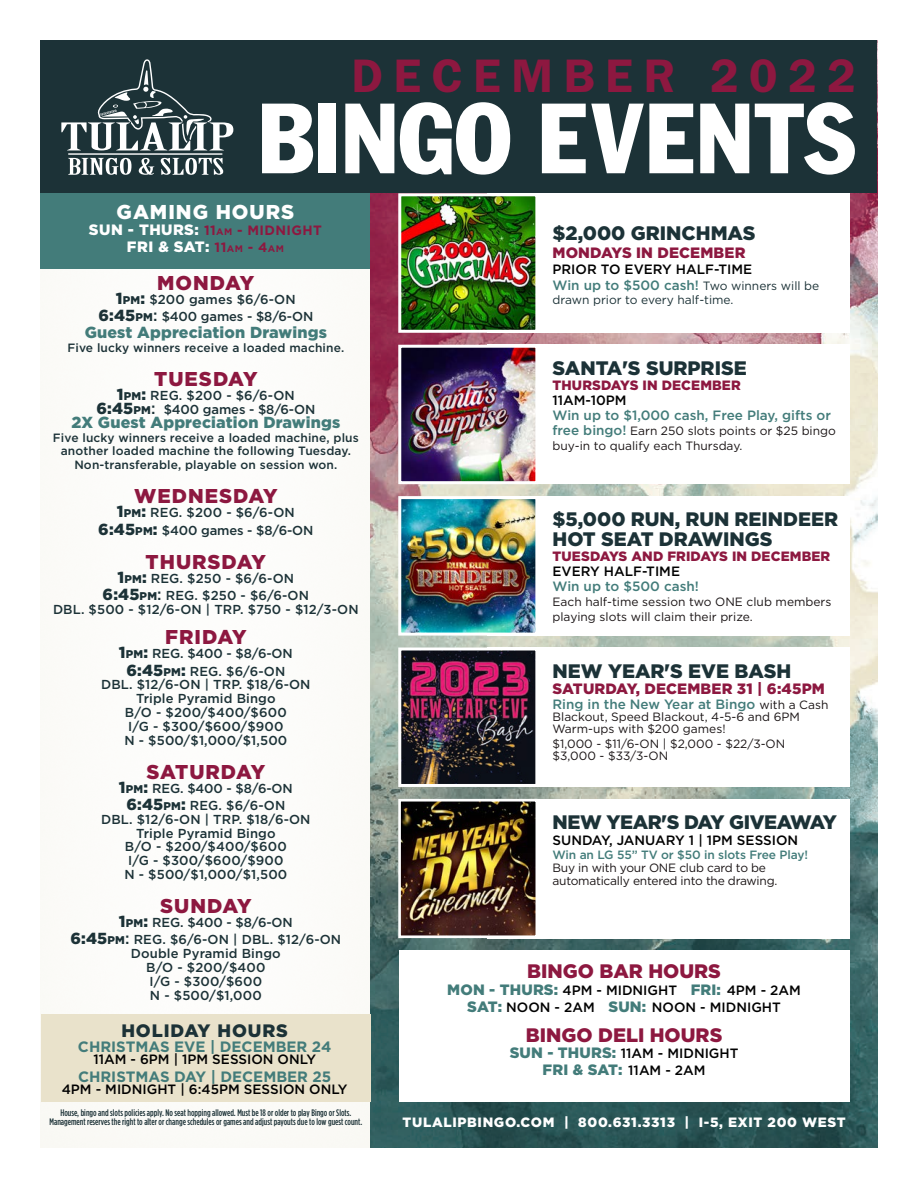
<style>
.page{position:relative;width:918px;height:1188px;background:#fff}
.page>*{position:absolute;margin:0;border:0;box-sizing:border-box;transform-origin:0 0}
.t1{font:condensed 97.8px "Franklin Gothic Std";letter-spacing:.02em;color:#fff}
.t2{font:600 47.25px "ITC Franklin Gothic Std";letter-spacing:.225em;color:#8d1840}
.t3{font:900 20.1px "Gotham";letter-spacing:.05em;color:#fff}
.t4{font:900 19.95px "Gotham";letter-spacing:.05em;color:#8d1840}
.promo_name{font:900 19.5px/19.4px "Gotham";color:#1c3237}
.t5{font:900 19.5px "Gotham";color:#8d1840}
.promo_name-2{font:900 19.5px "Gotham";letter-spacing:-.02em;color:#1c3237}
.t6{font:900 18px "Gotham";letter-spacing:.05em;color:#1c3237}
.t7{font:900 16.05px "Gotham";letter-spacing:.01em;color:#437c7a}
.t8{font:700 15px "Gotham";color:#437c7a}
.promo_date{font:900 15px "Gotham";letter-spacing:.01em;color:#8d1840}
.t9{font:900 15px "Gotham";color:#437c7a}
.t10{font:900 15px "Gotham";letter-spacing:.02em;color:#fff}
.promo_date-2{font:500 13.5px/17.2px "Gotham";color:#000;text-align:center}
.promo_bold_text{font:500 13.5px/15px "Gotham";color:#437c7a}
.t11{font:900 13.5px/15px "Gotham";letter-spacing:.01em;color:#8d1840}
.t12{font:900 13.5px "Gotham";letter-spacing:.05em;color:#fff}
.t13{font:700 13.5px "Gotham";letter-spacing:.03em;color:#8d1840}
.t14{font:500 13.05px/13.8px "Gotham";letter-spacing:.01em;color:#1c3237;text-align:center}
.t15{font:500 13.05px/13.8px "Gotham";letter-spacing:-.01em;color:#1c3237;text-align:center}
.t16{font:12px/15px "Gotham";color:#1a1415}
.t17{font:500 12px/13.8px "Gotham";letter-spacing:.01em;color:#1c3237;text-align:center}
.t18{font:12px/13.4px "Gotham";letter-spacing:-.02em;color:#1a1415}
.promo_bold_text-2{font:12px "Gotham";color:#1c3237}
.t19{font:500 9.45px/9px "Gotham Condensed";color:#1c3237;text-align:center}
.s1{font-weight:900;font-size:15px;color:#fff}
.s2{font-size:9.45px}
.s3{font-weight:700;font-size:13.5px;color:#8d1840}
.s4{font-weight:700;font-size:9.45px;color:#8d1840}
.s5{font-weight:900;font-size:16.05px}
.s6{font-weight:900;font-size:11.25px}
.s7{font-size:16.05px}
.s8{font-weight:400;font-size:12px;color:#1c3237}
.s9{font-weight:900;color:#8d1840}
.s10{color:#000}
.s11{font-weight:500;font-size:13.5px;color:#437c7a}
.s12{font-weight:500;color:#000}
.s13{font-weight:500;color:#437c7a}
.s14{font-weight:400;font-size:12px;color:#1a1415}
.s15{font-weight:900;font-size:15px;color:#437c7a}
.s16{font-weight:500;font-size:13.5px;color:#000}
</style>
<div class="page">
<img style="left:372px;top:40px;width:506px;height:1108px">
<div style="left:40px;top:40px;width:837px;height:153px;background:#1c3237"></div>
<div style="left:487px;top:799px;width:363px;height:139px;background:#fff"></div>
<img style="left:402px;top:803px;width:132px;height:131px">
<div style="left:398px;top:799px;width:140px;height:139px;border:3px solid #fff"></div>
<div style="left:399px;top:950px;width:450px;height:152px;background:#fff"></div>
<div style="left:40px;top:193px;width:330px;height:76px;background:#437c7a"></div>
<div style="left:487px;top:345px;width:363px;height:139px;background:#fff"></div>
<img style="left:397px;top:343px;width:143px;height:143px">
<div style="left:487px;top:496px;width:363px;height:140px;background:#fff"></div>
<img style="left:397px;top:495px;width:143px;height:142px">
<div style="left:487px;top:193px;width:363px;height:140px;background:#fff"></div>
<img style="left:397px;top:193px;width:143px;height:141px">
<div style="left:487px;top:648px;width:363px;height:139px;background:#fff"></div>
<img style="left:397px;top:646px;width:143px;height:142px">
<svg style="left:61px;top:59px;width:172px;height:116px"></svg>
<div style="left:41px;top:1014px;width:329px;height:87px;background:#e9e2cb"></div>
<p class="t2" style="left:352px;top:48px;width:505px">DECEMBER 2022</p>
<p class="t1" style="left:258px;top:79px;width:600px">BINGO EVENTS</p>
<p class="t3" style="left:117px;top:200px;width:179px">GAMING HOURS</p>
<p class="t13" style="left:89px;top:222px;width:234px"><span class="s1">SUN - THURS:</span> 11<span class="s2">AM</span> - M IDNIGHT</p>
<p class="t10" style="left:127px;top:238px;width:158px">FRI &amp; SAT: <span class="s3">11</span><span class="s4">AM</span> <span class="s3">- 4</span><span class="s4">AM</span></p>
<p class="t4" style="left:157px;top:271px;width:99px">MONDAY</p>
<p class="t14" style="left:116px;top:292px;width:181px"><span class="s5">1</span><span class="s6">PM</span><span class="s5">:</span> $200 games $6/6-ON</p>
<p class="t15" style="left:98px;top:309px;width:216px"><span class="s5">6:45</span><span class="s6">PM</span><span class="s7">:</span> $400 games - $8/6-ON</p>
<p class="t7" style="left:85px;top:323px;width:244px">Guest Appreciation Drawings</p>
<p class="t17" style="left:67px;top:341px;width:278px">Five lucky winners receive a loaded machine.</p>
<p class="t4" style="left:154px;top:368px;width:105px">TUESDAY</p>
<p class="t15" style="left:96px;top:388px;width:220px"><span class="s5">1</span><span class="s6">PM</span><span class="s5">:</span> REG. $200 - $6/6-ON<br><span class="s5">6:45</span><span class="s6">PM</span><span class="s7">:</span> $400 games - $8/6-ON</p>
<p class="t7" style="left:71px;top:413px;width:270px">2X Guest Appreciation Drawings</p>
<p class="t17" style="left:53px;top:430px;width:307px">Five lucky winners receive a loaded machine, plus another loaded machine the following Tuesday.<br>Non-transferable, playable on session won.</p>
<p class="t4" style="left:134px;top:485px;width:145px">WEDNESDAY</p>
<p class="t14" style="left:117px;top:505px;width:179px"><span class="s5">1</span><span class="s6">PM</span><span class="s5">:</span> REG. $200 - $6/6-ON</p>
<p class="t15" style="left:98px;top:523px;width:217px"><span class="s5">6:45</span><span class="s6">PM</span><span class="s5">:</span> $400 games - $8/6-ON</p>
<p class="t4" style="left:146px;top:550px;width:122px">THURSDAY</p>
<p class="t14" style="left:118px;top:571px;width:178px"><span class="s5">1</span><span class="s6">PM</span><span class="s5">:</span> REG. $250 - $6/6-ON</p>
<p class="t14" style="left:53px;top:588px;width:307px"><span class="s5">6:45</span><span class="s6">PM</span><span class="s7">:</span> REG. $250 - $6/6-ON<br>DBL. $500 - $12/6-ON | TRP. $750 - $12/3-ON</p>
<p class="t4" style="left:165px;top:626px;width:83px">FRIDAY</p>
<p class="t14" style="left:119px;top:646px;width:175px"><span class="s5">1</span><span class="s6">PM</span><span class="s5">:</span> REG. $400 - $8/6-ON</p>
<p class="t14" style="left:101px;top:664px;width:211px"><span class="s5">6:45</span><span class="s6">PM</span><span class="s5">:</span> REG. $6/6-ON<br>DBL. $12/6-ON | TRP. $18/6-ON<br>Triple Pyramid Bingo<br>B/O - $200/$400/$600<br>I/G - $300/$600/$900<br>N - $500/$1,000/$1,500</p>
<p class="t4" style="left:146px;top:760px;width:121px">SATURDAY</p>
<p class="t14" style="left:119px;top:781px;width:175px"><span class="s5">1</span><span class="s6">PM</span><span class="s5">:</span> REG. $400 - $8/6-ON</p>
<p class="t14" style="left:101px;top:798px;width:211px"><span class="s5">6:45</span><span class="s6">PM</span><span class="s5">:</span> REG. $6/6-ON<br>DBL. $12/6-ON | TRP. $18/6-ON<br>Triple Pyramid Bingo<br>B/O - $200/$400/$600<br>I/G - $300/$600/$900<br>N - $500/$1,000/$1,500</p>
<p class="t4" style="left:160px;top:895px;width:93px">SUNDAY</p>
<p class="t14" style="left:119px;top:915px;width:175px"><span class="s5">1</span><span class="s6">PM</span><span class="s5">:</span> REG. $400 - $8/6-ON</p>
<p class="t14" style="left:70px;top:933px;width:272px"><span class="s5">6:45</span><span class="s6">PM</span><span class="s7">:</span> REG. $6/6-ON | DBL. $12/6-ON<br>Double Pyramid Bingo<br>B/O - $200/$400<br>I/G - $300/$600<br>N - $500/$1,000</p>
<p class="t6" style="left:121px;top:1020px;width:168px">HOLIDAY HOURS</p>
<p class="t8" style="left:78px;top:1036px;width:255px">CHRISTMAS EVE | DECEMBER 24</p>
<p class="promo_date-2" style="left:93px;top:1050px;width:224px">11AM - 6PM | 1PM SESSION ONLY</p>
<p class="t8" style="left:78px;top:1067px;width:255px">CHRISTMAS DAY | DECEMBER 25</p>
<p class="promo_date-2" style="left:62px;top:1080px;width:287px">4PM - MIDNIGHT | 6:45PM SESSION ONLY</p>
<p class="t19" style="left:50px;top:1108px;width:314px">House, bingo and slots policies apply. No seat hopping allowed. Must be 18 or older to play Bingo or Slots.<br>Management reserves the right to alter or change schedules or games and adjust payouts due to low guest count.</p>
<p class="promo_name" style="left:553px;top:223px;width:205px">$2,000 GRINCHMAS</p>
<p class="promo_date" style="left:553px;top:244px;width:194px">MONDAYS IN DECEMBER</p>
<p class="promo_date-2" style="left:553px;top:260px;width:201px">PRIOR TO EVERY HALF-TIME</p>
<p class="promo_bold_text" style="left:553px;top:277px;width:268px">Win up to $500 cash! <span class="s8">Two winners will be</span></p>
<p class="promo_bold_text-2" style="left:553px;top:293px;width:183px">drawn prior to every half-time.</p>
<p class="promo_name" style="left:553px;top:358px;width:196px">SANTA'S SURPRISE</p>
<p class="promo_bold_text" style="left:553px;top:377px;width:280px"><span class="s9">THURSDAYS IN DECEMBER<br></span><span class="s10">11AM-10PM<br></span>Win up to $1,000 cash, Free Play, gifts or</p>
<p class="t16" style="left:553px;top:423px;width:285px"><span class="s11">free bingo!</span> Earn 250 slots points or $25 bingo buy-in to qualify each Thursday.</p>
<p class="promo_name" style="left:553px;top:509px;width:287px">$5,000 RUN, RUN REINDEER<br>HOT SEAT DRAWINGS</p>
<p class="t11" style="left:553px;top:548px;width:279px">TUESDAYS AND FRIDAYS IN DECEMBER<br><span class="s12">EVERY HALF-TIME<br></span><span class="s13">Win up to $500 cash!</span></p>
<p class="t16" style="left:553px;top:594px;width:280px">Each half-time session two ONE club members playing slots will claim their prize.</p>
<p class="promo_name" style="left:553px;top:661px;width:240px">NEW YEAR'S EVE BASH</p>
<p class="promo_date" style="left:553px;top:680px;width:274px">SATURDAY, DECEMBER 31 | 6:45PM</p>
<p class="promo_bold_text" style="left:553px;top:696px;width:277px">Ring in the New Year at Bingo <span class="s14">with a Cash</span></p>
<p class="t16" style="left:553px;top:710px;width:249px;line-height:12px">Blackout, Speed Blackout, 4-5-6 and 6PM<br>Warm-ups with $200 games!</p>
<p class="t16" style="left:553px;top:737px;width:234px;line-height:12px">$1,000 - $11/6-ON | $2,000 - $22/3-ON $3,000 - $33/3-ON</p>
<p class="promo_name-2" style="left:553px;top:811px;width:286px">NEW YEAR'S DAY GIVEAWAY</p>
<p class="promo_date-2" style="left:553px;top:832px;width:247px">SUNDAY, JANUARY 1 | 1PM SESSION</p>
<p class="t18" style="left:553px;top:847px;width:257px"><span class="s13">Win an LG 55” TV or $50 in slots Free Play!<br></span>Buy in with your ONE club card to be automatically entered into the drawing.</p>
<p class="t5" style="left:527px;top:960px;width:195px">BINGO BAR HOURS</p>
<p class="promo_date-2" style="left:447px;top:981px;width:355px"><span class="s15">MON - THURS:</span> 4PM - MIDNIGHT <span class="s15">FRI:</span> 4PM - 2AM<br><span class="s15">SAT:</span> NOON - 2AM <span class="s15">SUN:</span> NOON - MIDNIGHT</p>
<p class="t5" style="left:526px;top:1024px;width:198px">BINGO DELI HOURS</p>
<p class="promo_date-2" style="left:510px;top:1045px;width:230px"><span class="s15">SUN - THURS:</span> 11AM - MIDNIGHT</p>
<p class="t9" style="left:543px;top:1061px;width:165px">FRI &amp; SAT: <span class="s16">11AM - 2AM</span></p>
<p class="t12" style="left:403px;top:1114px;width:445px">TULALIPBINGO.COM | 800.631.3313 | I-5, EXIT 200 WEST</p>
</div>
